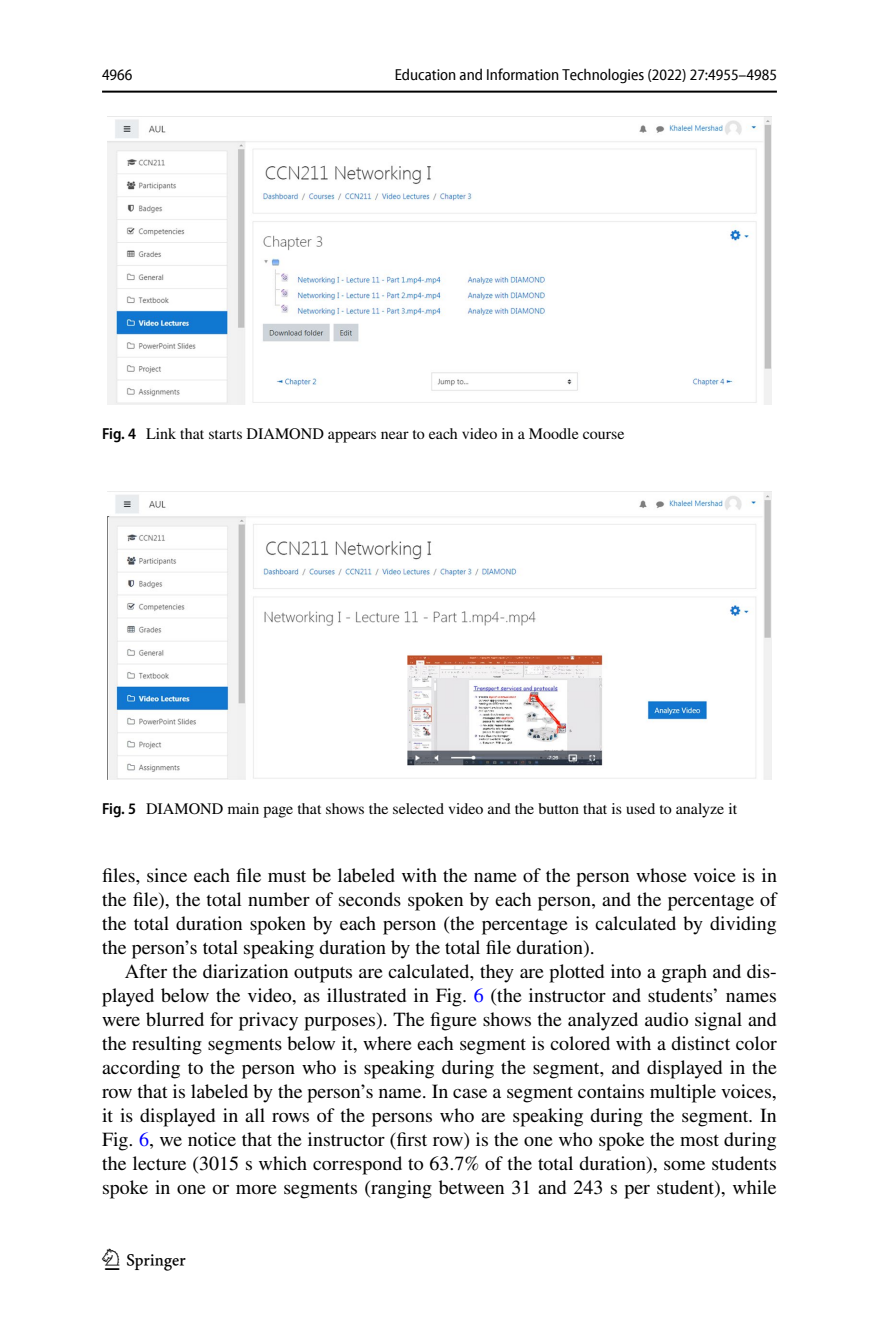
<style>
.page{position:relative;width:879px;height:1333px;background:#fff}
.page>*{position:absolute;margin:0;border:0;box-sizing:border-box;transform-origin:0 0}
.t1{font:30px "Springnew Regular 4";color:#000}
.t2{font:20px/24px "STIX";color:#000;text-align:justify}
.t3{font:16px "STIX";color:#000}
.t4{font:16px "Myriad Pro Unic Semi Condensed 2";color:#000}
.s1{font-family:"Myriad Pro";font-weight:600;font-stretch:semi-condensed}
.s2{color:#00f}
</style>
<div class="page">
<hr style="left:102px;top:91px;width:675px;height:2px;background:#000">
<img style="left:108px;top:116px;width:663px;height:288px">
<img style="left:108px;top:492px;width:663px;height:287px">
<p class="t4" style="left:102px;top:69px;width:32px">4966</p>
<p class="t4" style="left:395px;top:69px;width:384px">Education and Information Technologies (2022) 27:4955–4985</p>
<p class="t3" style="left:102px;top:423px;width:524px"><span class="s1">Fig. 4</span> Link that starts DIAMOND appears near to each video in a Moodle course</p>
<p class="t3" style="left:102px;top:797px;width:637px"><span class="s1">Fig. 5</span> DIAMOND main page that shows the selected video and the button that is used to analyze it</p>
<p class="t2" style="left:102px;top:864px;width:676px">files, since each file must be labeled with the name of the person whose voice is in the file), the total number of seconds spoken by each person, and the percentage of the total duration spoken by each person (the percentage is calculated by dividing the person’s total speaking duration by the total file duration).</p>
<p class="t2" style="left:102px;top:960px;width:676px;text-indent:23px">After the diarization outputs are calculated, they are plotted into a graph and dis‑ played below the video, as illustrated in Fig. <span class="s2">6</span> (the instructor and students’ names were blurred for privacy purposes). The figure shows the analyzed audio signal and the resulting segments below it, where each segment is colored with a distinct color according to the person who is speaking during the segment, and displayed in the row that is labeled by the person’s name. In case a segment contains multiple voices, it is displayed in all rows of the persons who are speaking during the segment. In Fig. <span class="s2">6</span>, we notice that the instructor (first row) is the one who spoke the most during the lecture (3015 s which correspond to 63.7% of the total duration), some students spoke in one or more segments (ranging between 31 and 243 s per student), while</p>
<h1 class="t1" style="left:105px;top:1248px;width:83px">1 3</h1>
</div>
